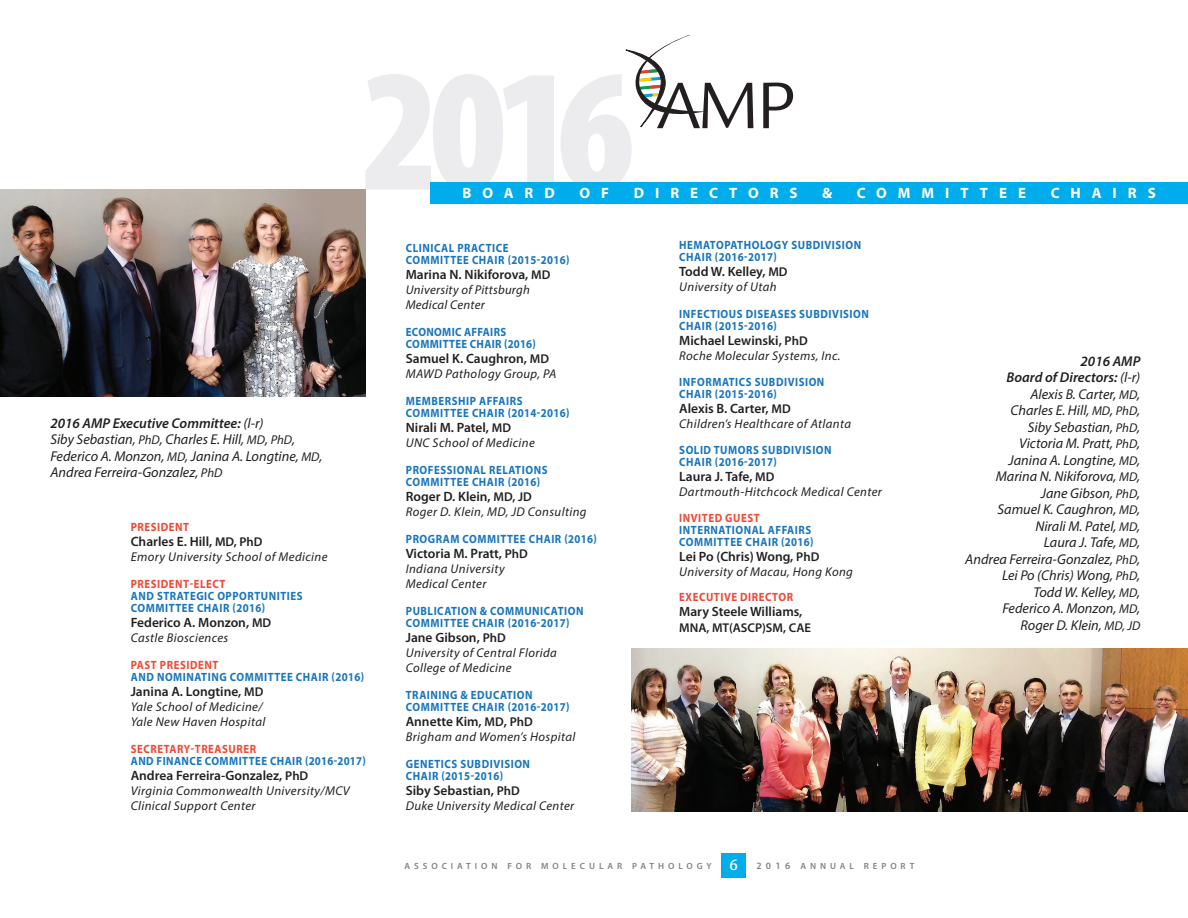
<style>
.page{position:relative;width:1188px;height:918px;background:#fff}
.page>*{position:absolute;margin:0;border:0;box-sizing:border-box;transform-origin:0 0}
.t1{font:700 15px "Myriad Pro";letter-spacing:.73em;color:#fff}
.t2{font:italic 14.25px/16.5px "Myriad Pro";color:#231f20}
.t3{font:600 13.5px "Myriad Pro";color:#231f20}
.t4{font:italic 12.75px/15px "Myriad Pro";letter-spacing:.03em;color:#231f20}
.t5{font:600 12.75px "Myriad Pro";color:#231f20}
.t6{font:700 12px/12px "Myriad Pro";letter-spacing:.05em;color:#1976bd;scale:.9 1}
.t7{font:700 12px "Myriad Pro";letter-spacing:.05em;color:#ef4935;scale:.9 1}
.t8{font:700 12px/12px "Myriad Pro";letter-spacing:.03em;color:#1976bd;scale:.9 1}
.t9{font:600 9px "Myriad Pro";letter-spacing:.44em;color:#808285}
.s1{font-weight:600}
.s2{font-size:12.75px}
.s3{font-family:"Legacy San ITC";font-weight:500;font-size:16.5px;color:#fff}
.s4{font-size:9.75px}
</style>
<div class="page">
<div style="left:722px;top:853px;width:24px;height:25px;background:#00adec"></div>
<div style="left:430px;top:182px;width:758px;height:21px;background:#00adec"></div>
<svg style="left:625px;top:35px;width:168px;height:93px"></svg>
<img style="left:0;top:190px;width:365px;height:206px">
<img style="left:631px;top:648px;width:557px;height:164px">
<p class="t2" style="left:50px;top:414px;width:274px"><span class="s1">2016 AMP Executive Committee:</span> (l-r)<br>Siby Sebastian, <span class="s2">PhD</span>, Charles E. Hill, <span class="s2">MD</span>, <span class="s2">PhD</span>, Federico A. Monzon, <span class="s2">MD</span>, Janina A. Longtine, <span class="s2">MD</span>, Andrea Ferreira-Gonzalez, <span class="s2">PhD</span></p>
<p class="t7" style="left:131px;top:519px;width:66px">PRESIDENT</p>
<p class="t3" style="left:131px;top:533px;width:133px">Charles E. Hill, <span class="s2">MD, PhD</span></p>
<p class="t4" style="left:131px;top:549px;width:198px">Emory University School of Medicine</p>
<p class="t7" style="left:131px;top:576px;width:107px">PRESIDENT-ELECT</p>
<p class="t6" style="left:131px;top:589px;width:192px">AND STRATEGIC OPPORTUNITIES<br>COMMITTEE CHAIR (2016)</p>
<p class="t3" style="left:131px;top:614px;width:142px">Federico A. Monzon, <span class="s2">MD</span></p>
<p class="t4" style="left:131px;top:630px;width:99px">Castle Biosciences</p>
<p class="t7" style="left:131px;top:657px;width:99px">PAST PRESIDENT</p>
<p class="t6" style="left:131px;top:670px;width:261px">AND NOMINATING COMMITTEE CHAIR (2016)</p>
<p class="t3" style="left:131px;top:683px;width:134px">Janina A. Longtine, <span class="s2">MD</span></p>
<p class="t4" style="left:131px;top:699px;width:136px">Yale School of Medicine/<br>Yale New Haven Hospital</p>
<p class="t7" style="left:131px;top:741px;width:141px">SECRETARY-TREASURER</p>
<p class="t6" style="left:131px;top:754px;width:263px">AND FINANCE COMMITTEE CHAIR (2016-2017)</p>
<p class="t3" style="left:131px;top:767px;width:179px">Andrea Ferreira-Gonzalez, <span class="s2">PhD</span></p>
<p class="t4" style="left:131px;top:783px;width:221px">Virginia Commonwealth University/MCV<br>Clinical Support Center</p>
<p class="t1" style="left:462px;top:183px;width:94px">BOARD</p>
<p class="t1" style="left:580px;top:183px;width:31px">O F</p>
<p class="t1" style="left:634px;top:183px;width:165px">DIRECTORS</p>
<p class="t1" style="left:822px;top:183px;width:12px">&amp;</p>
<p class="t1" style="left:857px;top:183px;width:171px">COMMITTEE</p>
<p class="t1" style="left:1051px;top:183px;width:107px">CHAIRS</p>
<p class="t6" style="left:406px;top:242px;width:183px">CLINICAL PRACTICE<br>COMMITTEE CHAIR (2015-2016)</p>
<p class="t3" style="left:406px;top:266px;width:146px">Marina N. Nikiforova, <span class="s2">MD</span></p>
<p class="t4" style="left:406px;top:282px;width:126px">University of Pittsburgh<br>Medical Center</p>
<p class="t8" style="left:406px;top:326px;width:146px">ECONOMIC AFFAIRS<br>COMMITTEE CHAIR (2016)</p>
<p class="t3" style="left:406px;top:350px;width:145px">Samuel K. Caughron, <span class="s2">MD</span></p>
<p class="t4" style="left:406px;top:366px;width:152px">MAWD Pathology Group, PA</p>
<p class="t6" style="left:406px;top:395px;width:183px">MEMBERSHIP AFFAIRS<br>COMMITTEE CHAIR (2014-2016)</p>
<p class="t3" style="left:406px;top:419px;width:107px">Nirali M. Patel, <span class="s2">MD</span></p>
<p class="t4" style="left:406px;top:435px;width:131px">UNC School of Medicine</p>
<p class="t6" style="left:406px;top:464px;width:159px">PROFESSIONAL RELATIONS<br>COMMITTEE CHAIR (2016)</p>
<p class="t3" style="left:406px;top:488px;width:127px">Roger D. Klein, <span class="s2">MD, JD</span></p>
<p class="t4" style="left:406px;top:504px;width:182px">Roger D. Klein, MD, JD Consulting</p>
<p class="t6" style="left:406px;top:533px;width:214px">PROGRAM COMMITTEE CHAIR (2016)</p>
<p class="t3" style="left:406px;top:545px;width:124px">Victoria M. Pratt, <span class="s2">PhD</span></p>
<p class="t4" style="left:406px;top:561px;width:100px">Indiana University<br>Medical Center</p>
<p class="t6" style="left:406px;top:605px;width:199px">PUBLICATION &amp; COMMUNICATION<br>COMMITTEE CHAIR (2016-2017)</p>
<p class="t3" style="left:406px;top:629px;width:102px">Jane Gibson, <span class="s2">PhD</span></p>
<p class="t4" style="left:406px;top:645px;width:153px">University of Central Florida<br>College of Medicine</p>
<p class="t6" style="left:406px;top:689px;width:183px">TRAINING &amp; EDUCATION<br>COMMITTEE CHAIR (2016-2017)</p>
<p class="t3" style="left:406px;top:713px;width:129px">Annette Kim, <span class="s2">MD</span>, <span class="s2">PhD</span></p>
<p class="t4" style="left:406px;top:729px;width:171px">Brigham and Women’s Hospital</p>
<p class="t6" style="left:406px;top:758px;width:140px">GENETICS SUBDIVISION<br>CHAIR (2015-2016)</p>
<p class="t3" style="left:406px;top:782px;width:116px">Siby Sebastian, <span class="s2">PhD</span></p>
<p class="t4" style="left:406px;top:798px;width:170px">Duke University Medical Center</p>
<p class="t6" style="left:679px;top:239px;width:204px">HEMATOPATHOLOGY SUBDIVISION<br>CHAIR (2016-2017)</p>
<p class="t3" style="left:679px;top:263px;width:110px">Todd W. Kelley, <span class="s2">MD</span></p>
<p class="t4" style="left:679px;top:279px;width:99px">University of Utah</p>
<p class="t6" style="left:679px;top:307px;width:212px">INFECTIOUS DISEASES SUBDIVISION<br>CHAIR (2015-2016)</p>
<p class="t3" style="left:679px;top:332px;width:130px">Michael Lewinski, <span class="s2">PhD</span></p>
<p class="t4" style="left:679px;top:348px;width:163px">Roche Molecular Systems, Inc.</p>
<p class="t6" style="left:679px;top:375px;width:163px">INFORMATICS SUBDIVISION<br>CHAIR (2015-2016)</p>
<p class="t3" style="left:679px;top:400px;width:113px">Alexis B. Carter, <span class="s2">MD</span></p>
<p class="t4" style="left:679px;top:416px;width:173px">Children’s Healthcare of Atlanta</p>
<p class="t6" style="left:679px;top:444px;width:171px">SOLID TUMORS SUBDIVISION<br>CHAIR (2016-2017)</p>
<p class="t3" style="left:679px;top:468px;width:97px">Laura J. Tafe, <span class="s2">MD</span></p>
<p class="t4" style="left:679px;top:484px;width:204px">Dartmouth-Hitchcock Medical Center</p>
<p class="t7" style="left:679px;top:510px;width:91px">INVITED GUEST</p>
<p class="t6" style="left:679px;top:523px;width:151px">INTERNATIONAL AFFAIRS<br>COMMITTEE CHAIR (2016)</p>
<p class="t3" style="left:679px;top:548px;width:142px">Lei Po (Chris) Wong, <span class="s2">PhD</span></p>
<p class="t4" style="left:679px;top:564px;width:175px">University of Macau, Hong Kong</p>
<p class="t7" style="left:679px;top:589px;width:128px">EXECUTIVE DIRECTOR</p>
<p class="t3" style="left:679px;top:603px;width:125px">Mary Steele Williams,</p>
<p class="t5" style="left:679px;top:619px;width:133px">MNA, MT(ASCP)SM, CAE</p>
<p class="t9" style="left:404px;top:861px;width:512px">ASSOCIATION FOR MOLECULAR PATHOLOGY <span class="s3">6</span> <span class="s4">2016</span> ANNUAL REPORT</p>
<p class="t2" style="left:965px;top:352px;width:177px;text-align:right"><span class="s1">2016 AMP<br>Board of Directors:</span> (l-r)<br>Alexis B. Carter, <span class="s2">MD</span>,<br>Charles E. Hill, <span class="s2">MD</span>, <span class="s2">PhD</span>,<br>Siby Sebastian, <span class="s2">PhD</span>,<br>Victoria M. Pratt, <span class="s2">PhD</span>,<br>Janina A. Longtine, <span class="s2">MD</span>,<br>Marina N. Nikiforova, <span class="s2">MD</span>,<br>Jane Gibson, <span class="s2">PhD</span>,<br>Samuel K. Caughron, <span class="s2">MD</span>,<br>Nirali M. Patel, <span class="s2">MD</span>,<br>Laura J. Tafe, <span class="s2">MD</span>,<br>Andrea Ferreira-Gonzalez, <span class="s2">PhD</span>,<br>Lei Po (Chris) Wong, <span class="s2">PhD</span>,<br>Todd W. Kelley, <span class="s2">MD</span>,<br>Federico A. Monzon, <span class="s2">MD</span>,<br>Roger D. Klein, <span class="s2">MD, JD</span></p>
</div>
